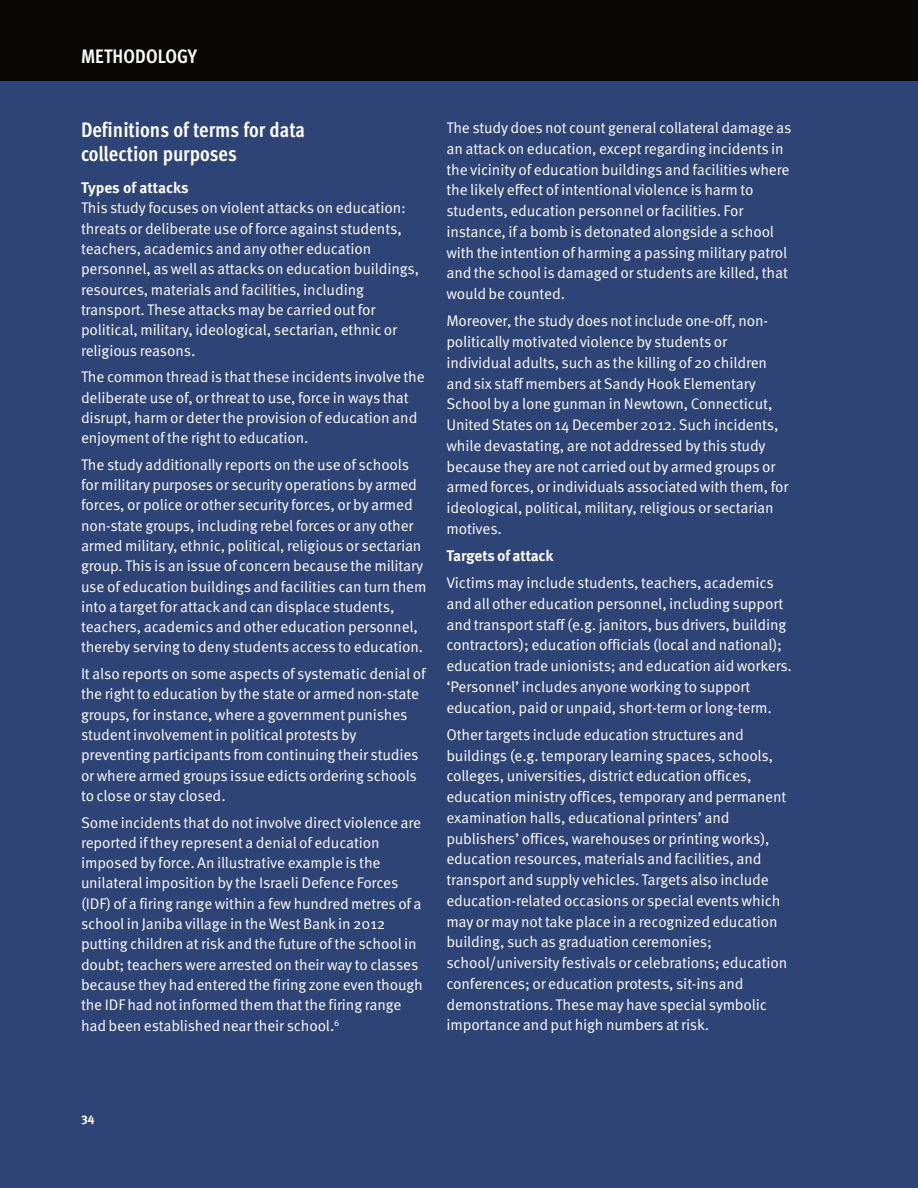
<style>
.page{position:relative;width:918px;height:1188px;background:#2e4376}
.page>*{position:absolute;margin:0;border:0;box-sizing:border-box;transform-origin:0 0}
.t1{font:700 condensed 21px/24px "Meta Pro";color:#fff}
.t2{font:700 condensed 19.5px "Meta Pro";letter-spacing:.01em;color:#fff}
.t3{font:15.3px/20.7px "Meta Pro Norm";letter-spacing:-.01em;color:#fff}
.t4{font:700 15.3px "Meta Pro";letter-spacing:-.01em;color:#fff}
.t5{font:700 12.3px "Meta Pro";color:#fff}
</style>
<div class="page">
<div style="left:0;top:0;width:918px;height:81px;background:#0c0707"></div>
<p class="t2" style="left:81px;top:49px;width:118px">MeTHODOLOGY</p>
<h1 class="t1" style="left:81px;top:120px;width:226px">Definitions of terms for data collection purposes</h1>
<p class="t4" style="left:81px;top:182px;width:109px">Types of attacks</p>
<p class="t3" style="left:81px;top:199px;width:340px;line-height:20.2px">This study focuses on violent attacks on education: threats or deliberate use of force against students, teachers, academics and any other education personnel, as well as attacks on education buildings, resources, materials and facilities, including transport. These attacks may be carried out for political, military, ideological, sectarian, ethnic or religious reasons.</p>
<p class="t3" style="left:81px;top:368px;width:345px;line-height:20.2px">The common thread is that these incidents involve the deliberate use of, or threat to use, force in ways that disrupt, harm or deter the provision of education and enjoyment of the right to education.</p>
<p class="t3" style="left:81px;top:456px;width:347px;line-height:20.2px">The study additionally reports on the use of schools for military purposes or security operations by armed forces, or police or other security forces, or by armed non-state groups, including rebel forces or any other armed military, ethnic, political, religious or sectarian group. This is an issue of concern because the military use of education buildings and facilities can turn them into a target for attack and can displace students, teachers, academics and other education personnel, thereby serving to deny students access to education.</p>
<p class="t3" style="left:81px;top:665px;width:346px;line-height:20.2px">It also reports on some aspects of systematic denial of the right to education by the state or armed non-state groups, for instance, where a government punishes student involvement in political protests by preventing participants from continuing their studies or where armed groups issue edicts ordering schools to close or stay closed.</p>
<p class="t3" style="left:81px;top:813px;width:343px;line-height:20.2px">Some incidents that do not involve direct violence are reported if they represent a denial of education imposed by force. An illustrative example is the unilateral imposition by the Israeli Defence Forces (IDF) of a firing range within a few hundred metres of a school in Janiba village in the West Bank in 2012 putting children at risk and the future of the school in doubt; teachers were arrested on their way to classes because they had entered the firing zone even though the IDF had not informed them that the firing range had been established near their school.<sup>6</sup></p>
<p class="t3" style="left:446px;top:119px;width:347px">The study does not count general collateral damage as an attack on education, except regarding incidents in the vicinity of education buildings and facilities where the likely effect of intentional violence is harm to students, education personnel or facilities. For instance, if a bomb is detonated alongside a school with the intention of harming a passing military patrol and the school is damaged or students are killed, that would be counted.</p>
<p class="t3" style="left:446px;top:312px;width:344px">Moreover, the study does not include one-off, non&shy;politically motivated violence by students or individual adults, such as the killing of 20 children and six staff members at Sandy Hook Elementary School by a lone gunman in Newtown, Connecticut, United States on 14 December 2012. Such incidents, while devastating, are not addressed by this study because they are not carried out by armed groups or armed forces, or individuals associated with them, for ideological, political, military, religious or sectarian motives.</p>
<p class="t4" style="left:446px;top:550px;width:109px">Targets of attack</p>
<p class="t3" style="left:446px;top:574px;width:347px">Victims may include students, teachers, academics and all other education personnel, including support and transport staff (e.g. janitors, bus drivers, building contractors); education officials (local and national); education trade unionists; and education aid workers. ‘Personnel’ includes anyone working to support education, paid or unpaid, short-term or long-term.</p>
<p class="t3" style="left:446px;top:725px;width:343px">Other targets include education structures and buildings (e.g. temporary learning spaces, schools, colleges, universities, district education offices, education ministry offices, temporary and permanent examination halls, educational printers’ and publishers’ offices, warehouses or printing works), education resources, materials and facilities, and transport and supply vehicles. Targets also include education-related occasions or special events which may or may not take place in a recognized education building, such as graduation ceremonies; school/university festivals or celebrations; education conferences; or education protests, sit-ins and demonstrations. These may have special symbolic importance and put high numbers at risk.</p>
<p class="t5" style="left:81px;top:1113px;width:15px">34</p>
</div>
